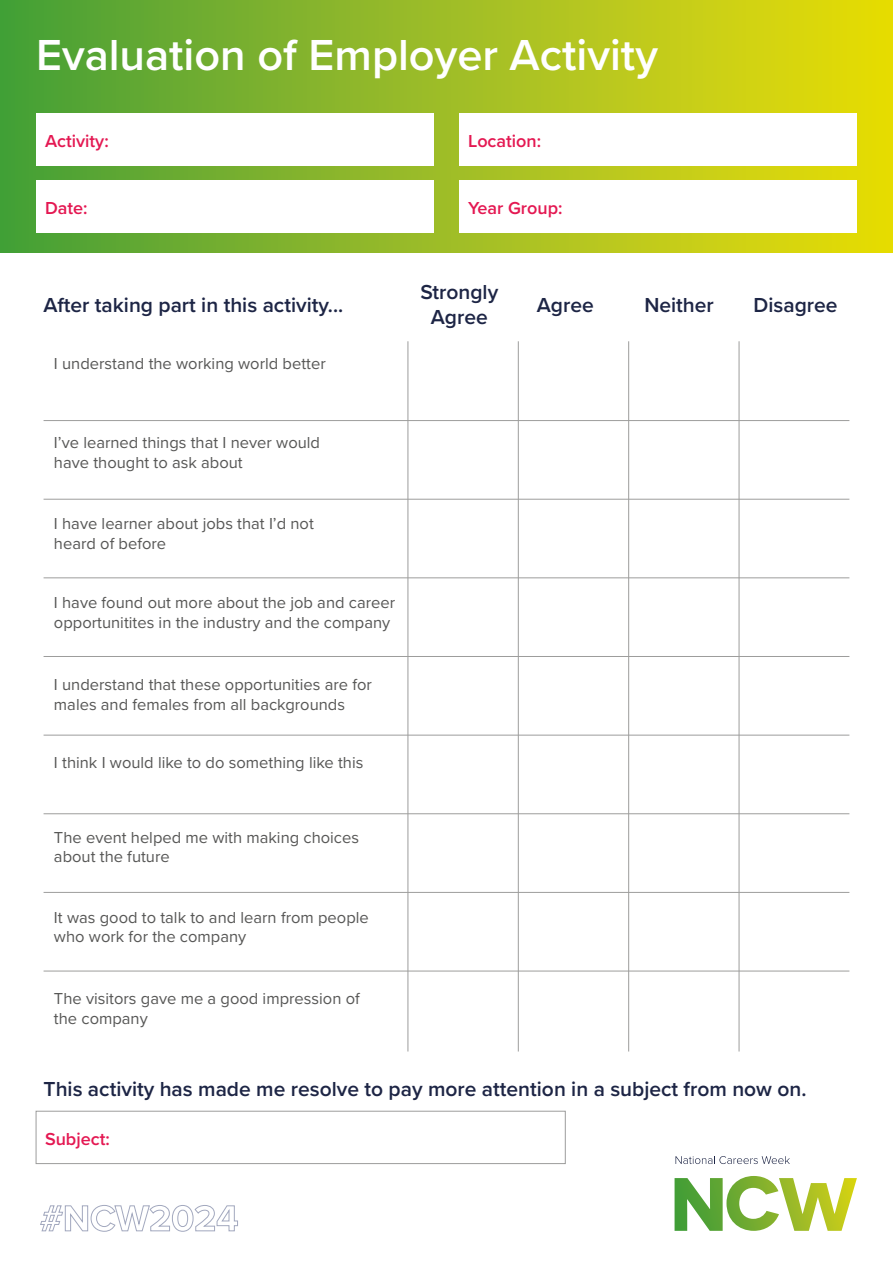
<style>
.page{position:relative;width:893px;height:1263px;background:#fff}
.page>*{position:absolute;margin:0;border:0;box-sizing:border-box;transform-origin:0 0}
.t1{font:600 45px "Proxima Nova";color:#fff}
.t2{font:600 21px/25.2px "Proxima Nova";color:#1d2545;text-align:center}
.t3{font:600 18px "Proxima Nova";color:#e41852}
.t4{font:16.5px/19.8px "Proxima Nova";color:#575756}
</style>
<div class="page">
<svg style="left:0;top:0;width:893px;height:252px;background:#9bbe25"></svg>
<div style="left:36px;top:114px;width:398px;height:52px;background:#fff"></div>
<div style="left:459px;top:114px;width:398px;height:52px;background:#fff"></div>
<div style="left:36px;top:181px;width:398px;height:52px;background:#fff"></div>
<div style="left:459px;top:181px;width:398px;height:52px;background:#fff"></div>
<div style="left:36px;top:1111px;width:530px;height:53px;border:1px solid #9d9d9c"></div>
<svg style="left:675px;top:1156px;width:115px;height:8px"></svg>
<svg style="left:675px;top:1176px;width:182px;height:55px"></svg>
<hr style="left:44px;top:420px;width:805px;height:1px;background:#9d9d9c">
<hr style="left:44px;top:499px;width:805px;height:1px;background:#9d9d9c">
<hr style="left:44px;top:577px;width:805px;height:1px;background:#9d9d9c">
<hr style="left:44px;top:656px;width:805px;height:1px;background:#9d9d9c">
<hr style="left:44px;top:735px;width:805px;height:1px;background:#9d9d9c">
<hr style="left:44px;top:813px;width:805px;height:1px;background:#9d9d9c">
<hr style="left:44px;top:892px;width:805px;height:1px;background:#9d9d9c">
<hr style="left:44px;top:971px;width:805px;height:1px;background:#9d9d9c">
<hr style="left:408px;top:341px;width:1px;height:710px;background:#9d9d9c">
<hr style="left:518px;top:341px;width:1px;height:710px;background:#9d9d9c">
<hr style="left:628px;top:341px;width:1px;height:710px;background:#9d9d9c">
<hr style="left:739px;top:341px;width:1px;height:710px;background:#9d9d9c">
<svg style="left:40px;top:1205px;width:198px;height:27px"></svg>
<h1 class="t1" style="left:36px;top:22px;width:623px">Evaluation of Employer Activity</h1>
<p class="t3" style="left:45px;top:128px;width:65px">Activity:</p>
<p class="t3" style="left:468px;top:128px;width:74px">Location:</p>
<p class="t3" style="left:45px;top:195px;width:44px">Date:</p>
<p class="t3" style="left:468px;top:195px;width:96px">Year Group:</p>
<p class="t2" style="left:44px;top:292px;width:301px">After taking part in this activity...</p>
<p class="t4" style="left:54px;top:353px;width:273px">I understand the working world better</p>
<p class="t4" style="left:54px;top:432px;width:268px">I’ve learned things that I never would have thought to ask about</p>
<p class="t4" style="left:54px;top:513px;width:261px">I have learner about jobs that I’d not heard of before</p>
<p class="t4" style="left:54px;top:592px;width:343px">I have found out more about the job and career opportunitites in the industry and the company</p>
<p class="t4" style="left:54px;top:674px;width:319px">I understand that these opportunities are for males and females from all backgrounds</p>
<p class="t4" style="left:54px;top:752px;width:311px">I think I would like to do something like this</p>
<p class="t4" style="left:54px;top:826px;width:307px">The event helped me with making choices about the future</p>
<p class="t4" style="left:54px;top:906px;width:316px">It was good to talk to and learn from people who work for the company</p>
<p class="t4" style="left:54px;top:988px;width:307px">The visitors gave me a good impression of the company</p>
<p class="t2" style="left:420px;top:278px;width:79px">Strongly<br>Agree</p>
<p class="t2" style="left:537px;top:292px;width:58px">Agree</p>
<p class="t2" style="left:644px;top:292px;width:71px">Neither</p>
<p class="t2" style="left:753px;top:292px;width:86px">Disagree</p>
<p class="t2" style="left:44px;top:1076px;width:764px">This activity has made me resolve to pay more attention in a subject from now on.</p>
<p class="t3" style="left:45px;top:1125px;width:66px">Subject:</p>
</div>
